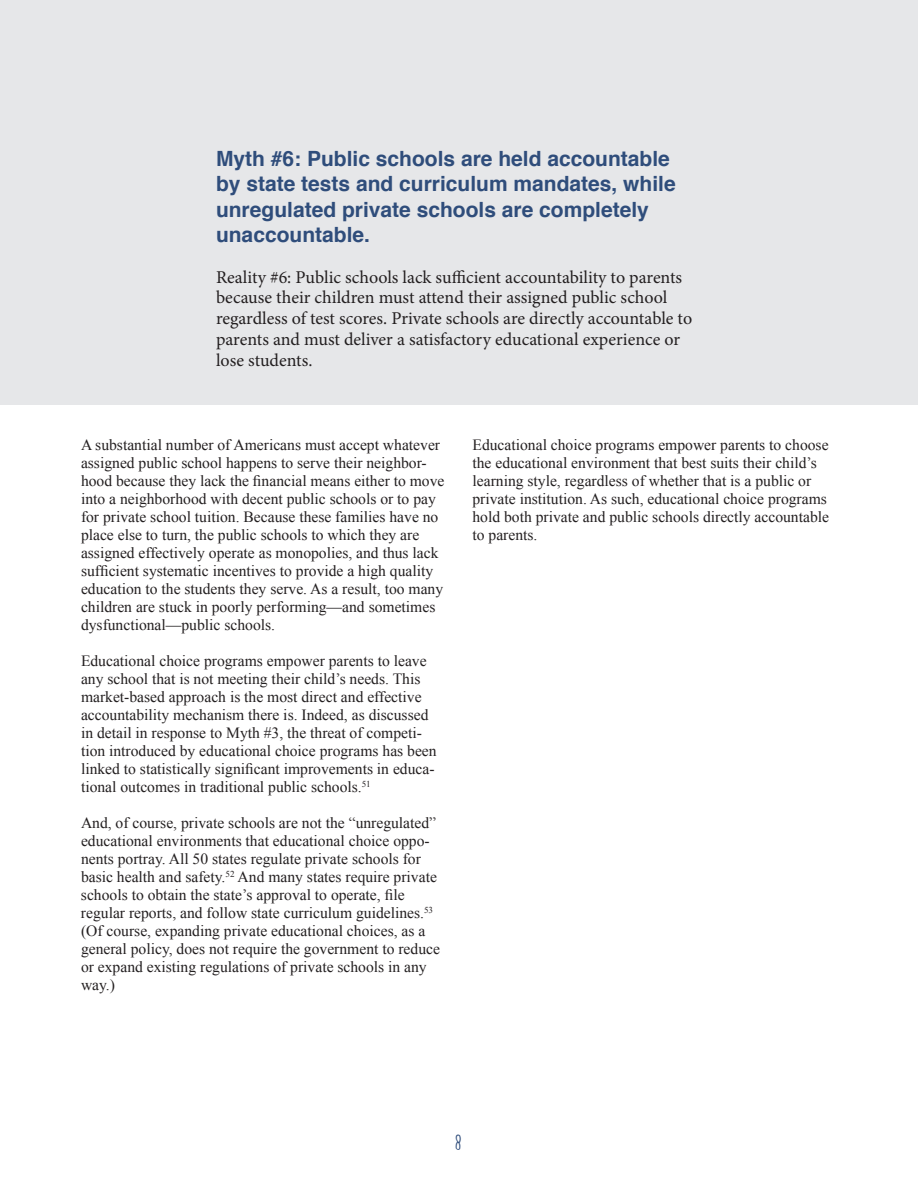
<style>
.page{position:relative;width:918px;height:1188px;background:#fff}
.page>*{position:absolute;margin:0;border:0;box-sizing:border-box;transform-origin:0 0}
.t1{font:700 21px/25.2px "Helvetica";color:#2f4d7b}
.t2{font:21px "Malam";color:#2f4d7b}
.t3{font:18px/20.7px "Minion Pro";color:#231f20}
.t4{font:15.6px/18px "Times New Roman";color:#231f20}
</style>
<div class="page">
<div style="left:0;top:0;width:918px;height:405px;background:#e6e7e9"></div>
<h1 class="t1" style="left:216px;top:146px;width:461px">Myth #6: Public schools are held accountable by state tests and curriculum mandates, while unregulated private schools are completely unaccountable.</h1>
<p class="t3" style="left:216px;top:267px;width:478px">Reality #6: Public schools lack sufficient accountability to parents because their children must attend their assigned public school regardless of test scores. Private schools are directly accountable to parents and must deliver a satisfactory educational experience or lose students.</p>
<p class="t4" style="left:81px;top:436px;width:365px">A substantial number of Americans must accept whatever assigned public school happens to serve their neighbor&shy;hood because they lack the financial means either to move into a neighborhood with decent public schools or to pay for private school tuition. Because these families have no place else to turn, the public schools to which they are assigned effectively operate as monopolies, and thus lack sufficient systematic incentives to provide a high quality education to the students they serve. As a result, too many children are stuck in poorly performing—and sometimes dysfunctional—public schools.</p>
<p class="t4" style="left:81px;top:652px;width:357px">Educational choice programs empower parents to leave any school that is not meeting their child’s needs. This market-based approach is the most direct and effective accountability mechanism there is. Indeed, as discussed in detail in response to Myth #3, the threat of competi&shy;tion introduced by educational choice programs has been linked to statistically significant improvements in educa&shy;tional outcomes in traditional public schools.<sup>51</sup></p>
<p class="t4" style="left:81px;top:814px;width:361px">And, of course, private schools are not the “unregulated” educational environments that educational choice oppo&shy;nents portray. All 50 states regulate private schools for basic health and safety.<sup>52</sup> And many states require private schools to obtain the state’s approval to operate, file regular reports, and follow state curriculum guidelines.<sup>53 </sup>(Of course, expanding private educational choices, as a general policy, does not require the government to reduce or expand existing regulations of private schools in any way.)</p>
<p class="t4" style="left:472px;top:436px;width:358px">Educational choice programs empower parents to choose the educational environment that best suits their child’s learning style, regardless of whether that is a public or private institution. As such, educational choice programs hold both private and public schools directly accountable to parents.</p>
<h1 class="t2" style="left:456px;top:1134px;width:8px">8</h1>
</div>
